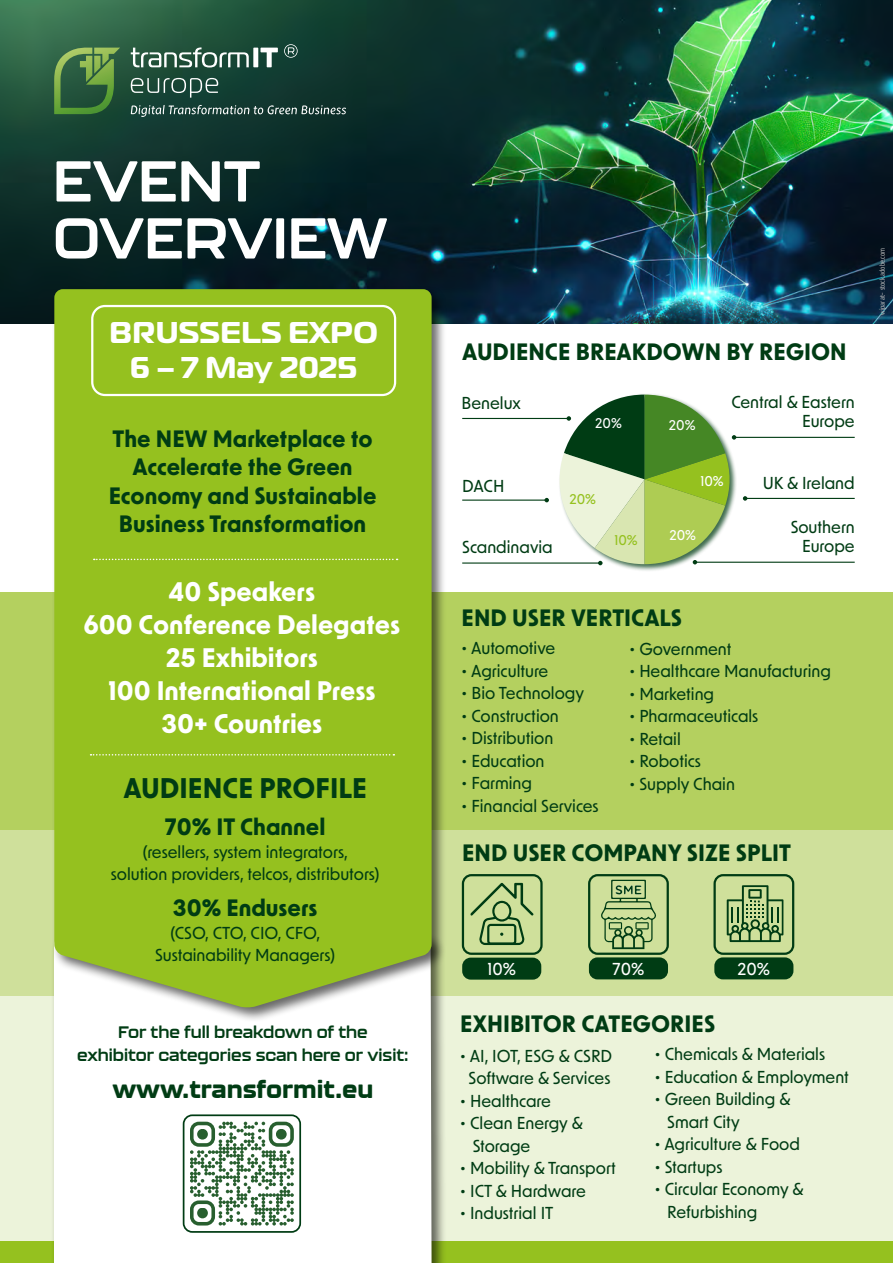
<style>
.page{position:relative;width:893px;height:1263px;background:#fff}
.page>*{position:absolute;margin:0;border:0;box-sizing:border-box;transform-origin:0 0}
.t1{font:700 57px/57px "Kallisto";color:#fff}
.t2{font:700 30px/34.5px "Magistral";letter-spacing:.01em;color:#fff;text-align:center}
.t3{font:700 27px "New Order";color:#003c14}
.t4{font:700 25.5px/33px "New Order";color:#fff;text-align:center}
.t5{font:800 24px "Kallisto";color:#003c14}
.t6{font:700 22.5px/28.5px "New Order";color:#003c14;text-align:center}
.t7{font:500 16.5px/22.5px "New Order";color:#003c14;text-align:center}
.t8{font:700 16.5px/22.5px "Kallisto";color:#003c14;text-align:center}
.t9{font:500 16.5px "New Order";color:#fff}
.t10{font:500 13.5px "New Order";color:#fff}
.t11{font:500 13.5px "New Order";color:#95c11f}
.t12{font:condensed 7.5px "PT Sans";color:#bcbcbc}
</style>
<div class="page">
<div style="left:0;top:996px;width:893px;height:267px;background:#ecf3da"></div>
<div style="left:0;top:1242px;width:893px;height:21px;background:#95c11f"></div>
<div style="left:0;top:829px;width:893px;height:167px;background:#cfe09b"></div>
<div style="left:51px;top:933px;width:396px;height:330px;background:#000;opacity:.59"></div>
<div style="left:54px;top:1022px;width:378px;height:241px;background:#fff"></div>
<div style="left:0;top:592px;width:893px;height:237px;background:#b4d05f"></div>
<img style="left:0;top:0;width:893px;height:324px">
<div style="left:51px;top:286px;width:396px;height:736px;background:#000;opacity:.59"></div>
<div style="left:54px;top:289px;width:378px;height:719px;background:#95c11f"></div>
<svg style="left:91px;top:754px;width:303px;height:1px"></svg>
<div style="left:91px;top:305px;width:305px;height:91px;border:2px solid #fff;border-radius:13px"></div>
<svg style="left:94px;top:559px;width:304px;height:1px"></svg>
<div style="left:558px;top:393px;width:179px;height:179px;background:#003c14;opacity:.75"></div>
<hr style="left:462px;top:418px;width:107px;height:1px;background:#003c14">
<hr style="left:462px;top:500px;width:85px;height:1px;background:#003c14">
<svg style="left:544px;top:498px;width:5px;height:4px"></svg>
<hr style="left:462px;top:562px;width:138px;height:2px;background:#003c14">
<hr style="left:734px;top:437px;width:121px;height:1px;background:#003c14">
<hr style="left:745px;top:498px;width:110px;height:1px;background:#003c14">
<svg style="left:743px;top:496px;width:4px;height:5px"></svg>
<hr style="left:695px;top:562px;width:160px;height:1px;background:#003c14">
<svg style="left:560px;top:395px;width:176px;height:170px"></svg>
<svg style="left:470px;top:882px;width:64px;height:63px"></svg>
<div style="left:462px;top:874px;width:81px;height:81px;border:2px solid #003c14;border-radius:9px"></div>
<svg style="left:601px;top:880px;width:55px;height:69px"></svg>
<div style="left:588px;top:874px;width:81px;height:81px;border:2px solid #003c14;border-radius:9px"></div>
<svg style="left:727px;top:885px;width:57px;height:57px"></svg>
<div style="left:713px;top:874px;width:81px;height:81px;border:2px solid #003c14;border-radius:9px"></div>
<div style="left:462px;top:958px;width:79px;height:22px;background:#003c14;border-radius:9px"></div>
<div style="left:589px;top:957px;width:79px;height:22px;background:#003c14;border-radius:9px"></div>
<div style="left:714px;top:957px;width:79px;height:22px;background:#003c14;border-radius:9px"></div>
<svg style="left:184px;top:1115px;width:116px;height:117px;background:#bfcfc1"></svg>
<svg style="left:190px;top:1122px;width:104px;height:25px;background:#a8beaa"></svg>
<div style="left:276px;top:1129px;width:11px;height:10px;background:#285f2f;border-radius:5px"></div>
<svg style="left:190px;top:1200px;width:25px;height:25px"></svg>
<div style="left:197px;top:1207px;width:11px;height:11px;background:#285f2f;border-radius:5px"></div>
<div style="left:183px;top:1114px;width:118px;height:119px;border:2px solid #003c14;border-radius:9px"></div>
<svg style="left:131px;top:47px;width:118px;height:20px"></svg>
<div style="left:253px;top:48px;width:5px;height:19px;background:#fff"></div>
<svg style="left:261px;top:48px;width:17px;height:19px"></svg>
<svg style="left:131px;top:78px;width:87px;height:20px;background:#43685c"></svg>
<svg style="left:54px;top:48px;width:66px;height:66px;background:#4a7b41"></svg>
<svg style="left:131px;top:105px;width:215px;height:12px;background:#44625c"></svg>
<svg style="left:284px;top:44px;width:14px;height:14px"></svg>
<h1 class="t1" style="left:53px;top:151px;width:335px">EVENT<br>OVERVIEW</h1>
<h2 class="t2" style="left:110px;top:315px;width:270px">BRUSSELS EXPO<br>6 – 7 May 2025</h2>
<h3 class="t6" style="left:109px;top:423px;width:269px">The NEW Marketplace to<br>Accelerate the Green<br>Economy and Sustainable<br>Business Transformation</h3>
<h3 class="t4" style="left:83px;top:574px;width:318px">40 Speakers<br>600 Conference Delegates<br>25 Exhibitors<br>100 International Press<br>30+ Countries</h3>
<h3 class="t3" style="left:123px;top:770px;width:245px">AUDIENCE PROFILE</h3>
<h3 class="t6" style="left:165px;top:812px;width:162px">70% IT Channel</h3>
<p class="t7" style="left:111px;top:840px;width:270px">(resellers, system integrators,<br>solution providers, telcos, distributors)</p>
<h3 class="t6" style="left:173px;top:893px;width:146px">30% Endusers</h3>
<p class="t7" style="left:155px;top:921px;width:181px">(CSO, CTO, CIO, CFO,<br>Sustainability Managers)</p>
<p class="t8" style="left:77px;top:1021px;width:333px">For the full breakdown of the<br>exhibitor categories scan here or visit:</p>
<h3 class="t5" style="left:112px;top:1075px;width:263px">www.transformit.eu</h3>
<h3 class="t6" style="left:462px;top:337px;width:386px">AUDIENCE BREAKDOWN BY REGION</h3>
<p class="t7" style="left:462px;top:391px;width:61px">Benelux</p>
<p class="t7" style="left:731px;top:391px;width:125px;line-height:19.5px;text-align:right">Central &amp; Eastern<br>Europe</p>
<p class="t10" style="left:595px;top:414px;width:28px">20%</p>
<p class="t10" style="left:669px;top:416px;width:28px">20%</p>
<p class="t10" style="left:700px;top:472px;width:25px">10%</p>
<p class="t7" style="left:763px;top:471px;width:94px">UK &amp; Ireland</p>
<p class="t7" style="left:791px;top:515px;width:66px">Southern</p>
<p class="t7" style="left:462px;top:473px;width:44px">DACH</p>
<p class="t11" style="left:569px;top:490px;width:28px">20%</p>
<p class="t10" style="left:669px;top:526px;width:28px">20%</p>
<p class="t11" style="left:614px;top:531px;width:25px">10%</p>
<p class="t7" style="left:462px;top:535px;width:92px">Scandinavia</p>
<p class="t7" style="left:802px;top:534px;width:54px">Europe</p>
<h3 class="t6" style="left:462px;top:602px;width:222px">END USER VERTICALS</h3>
<p class="t7" style="left:462px;top:636px;width:95px">• Automotive</p>
<p class="t7" style="left:462px;top:659px;width:88px">• Agriculture</p>
<p class="t7" style="left:462px;top:681px;width:124px">• Bio Technology</p>
<p class="t7" style="left:462px;top:704px;width:99px">• Construction</p>
<p class="t7" style="left:462px;top:726px;width:93px">• Distribution</p>
<p class="t7" style="left:462px;top:749px;width:84px">• Education</p>
<p class="t7" style="left:462px;top:771px;width:72px">• Farming</p>
<p class="t7" style="left:462px;top:794px;width:139px">• Financial Services</p>
<p class="t7" style="left:629px;top:637px;width:103px">• Government</p>
<p class="t7" style="left:629px;top:659px;width:203px">• Healthcare Manufacturing</p>
<p class="t7" style="left:629px;top:682px;width:86px">• Marketing</p>
<p class="t7" style="left:629px;top:704px;width:130px">• Pharmaceuticals</p>
<p class="t7" style="left:629px;top:727px;width:53px">• Retail</p>
<p class="t7" style="left:629px;top:749px;width:73px">• Robotics</p>
<p class="t7" style="left:629px;top:772px;width:107px">• Supply Chain</p>
<h3 class="t6" style="left:462px;top:837px;width:330px">END USER COMPANY SIZE SPLIT</h3>
<p class="t12" style="left:877px;top:315px;width:68px;rotate:-90deg">wiparat– stock.adobe.com</p>
<p class="t9" style="left:487px;top:958px;width:30px">10%</p>
<p class="t9" style="left:613px;top:958px;width:33px">70%</p>
<p class="t9" style="left:738px;top:958px;width:34px">20%</p>
<h3 class="t6" style="left:460px;top:1008px;width:256px">EXHIBITOR CATEGORIES</h3>
<p class="t7" style="left:460px;top:1044px;width:153px">• AI, IOT, ESG &amp; CSRD<br>Software &amp; Services</p>
<p class="t7" style="left:460px;top:1089px;width:92px">• Healthcare</p>
<p class="t7" style="left:473px;top:1111px;width:112px;text-align:left;text-indent:-12px">• Clean Energy &amp;<br>Storage</p>
<p class="t7" style="left:460px;top:1156px;width:157px">• Mobility &amp; Transport</p>
<p class="t7" style="left:460px;top:1179px;width:127px">• ICT &amp; Hardware</p>
<p class="t7" style="left:460px;top:1201px;width:95px">• Industrial IT</p>
<p class="t7" style="left:655px;top:1042px;width:172px">• Chemicals &amp; Materials</p>
<p class="t7" style="left:655px;top:1065px;width:196px">• Education &amp; Employment</p>
<p class="t7" style="left:667px;top:1087px;width:125px;text-align:left;text-indent:-12px">• Green Building &amp;<br>Smart City</p>
<p class="t7" style="left:655px;top:1132px;width:147px">• Agriculture &amp; Food</p>
<p class="t7" style="left:655px;top:1155px;width:69px">• Startups</p>
<p class="t7" style="left:667px;top:1177px;width:138px;text-align:left;text-indent:-12px">• Circular Economy &amp;<br>Refurbishing</p>
</div>
